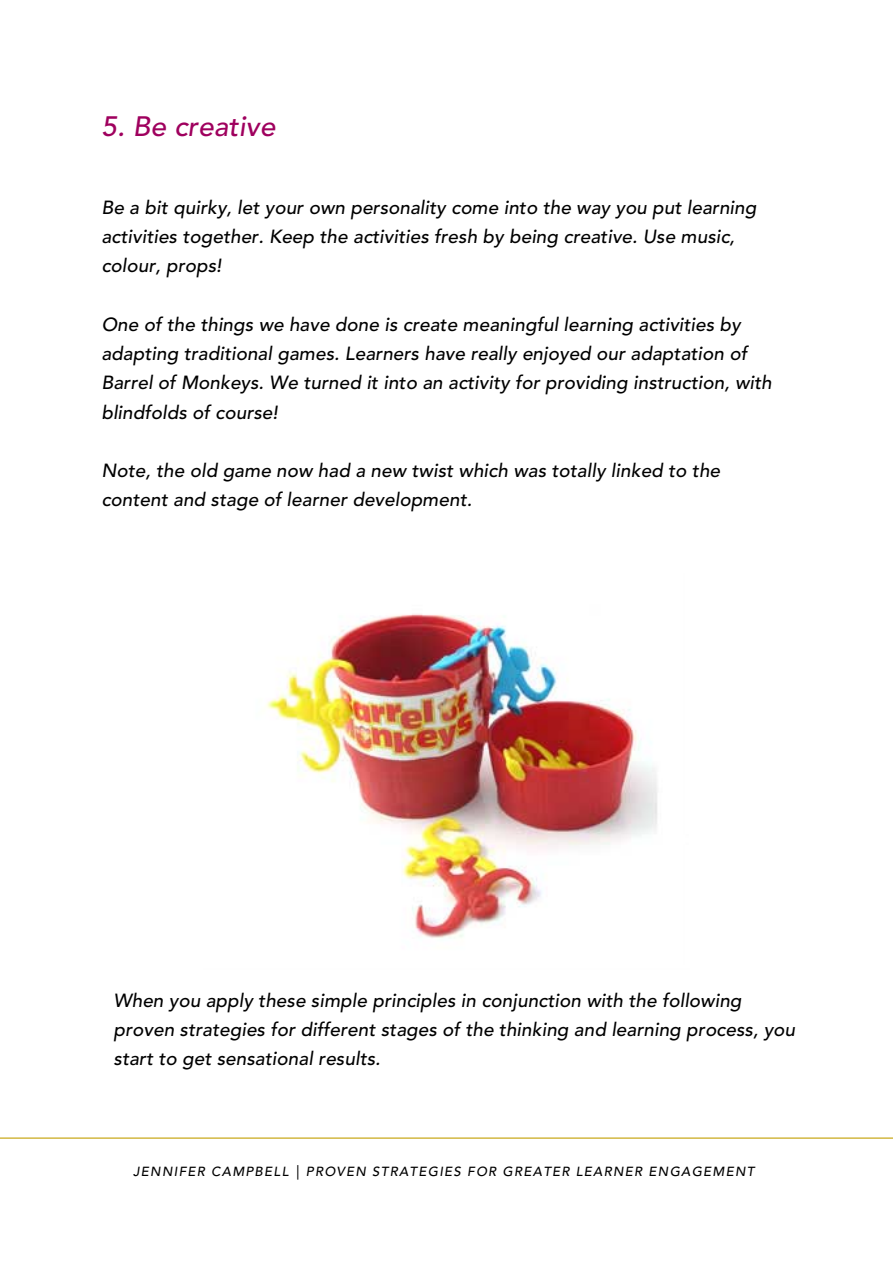
<style>
.page{position:relative;width:893px;height:1264px;background:#fff}
.page>*{position:absolute;margin:0;border:0;box-sizing:border-box;transform-origin:0 0}
.t1{font:italic 500 27.9px "Avenir LT Std";letter-spacing:.005em;color:#9f005e}
.t2{font:italic 500 18.9px/29.2px "Avenir LT Std";letter-spacing:.005em;color:#000}
.t3{font:italic 500 13.05px "Avenir LT Std";letter-spacing:.1em;color:#000}
</style>
<div class="page">
<hr style="left:0;top:1137px;width:892px;height:1px;background:#c4a003">
<img style="left:266px;top:614px;width:391px;height:324px">
<p class="t1" style="left:101px;top:115px;width:175px">5. Be creative</p>
<p class="t2" style="left:101px;top:194px;width:656px">Be a bit quirky, let your own personality come into the way you put learning activities together. Keep the activities fresh by being creative. Use music, colour, props!</p>
<p class="t2" style="left:101px;top:311px;width:671px">One of the things we have done is create meaningful learning activities by adapting traditional games. Learners have really enjoyed our adaptation of Barrel of Monkeys. We turned it into an activity for providing instruction, with blindfolds of course!</p>
<p class="t2" style="left:101px;top:457px;width:620px">Note, the old game now had a new twist which was totally linked to the content and stage of learner development.</p>
<p class="t2" style="left:113px;top:987px;width:683px">When you apply these simple principles in conjunction with the following proven strategies for different stages of the thinking and learning process, you start to get sensational results.</p>
<p class="t3" style="left:133px;top:1166px;width:622px">JENNIFER CAMPBELL | PROVEN STRATEGIES FOR GREATER LEARNER ENGAGEMENT</p>
</div>
